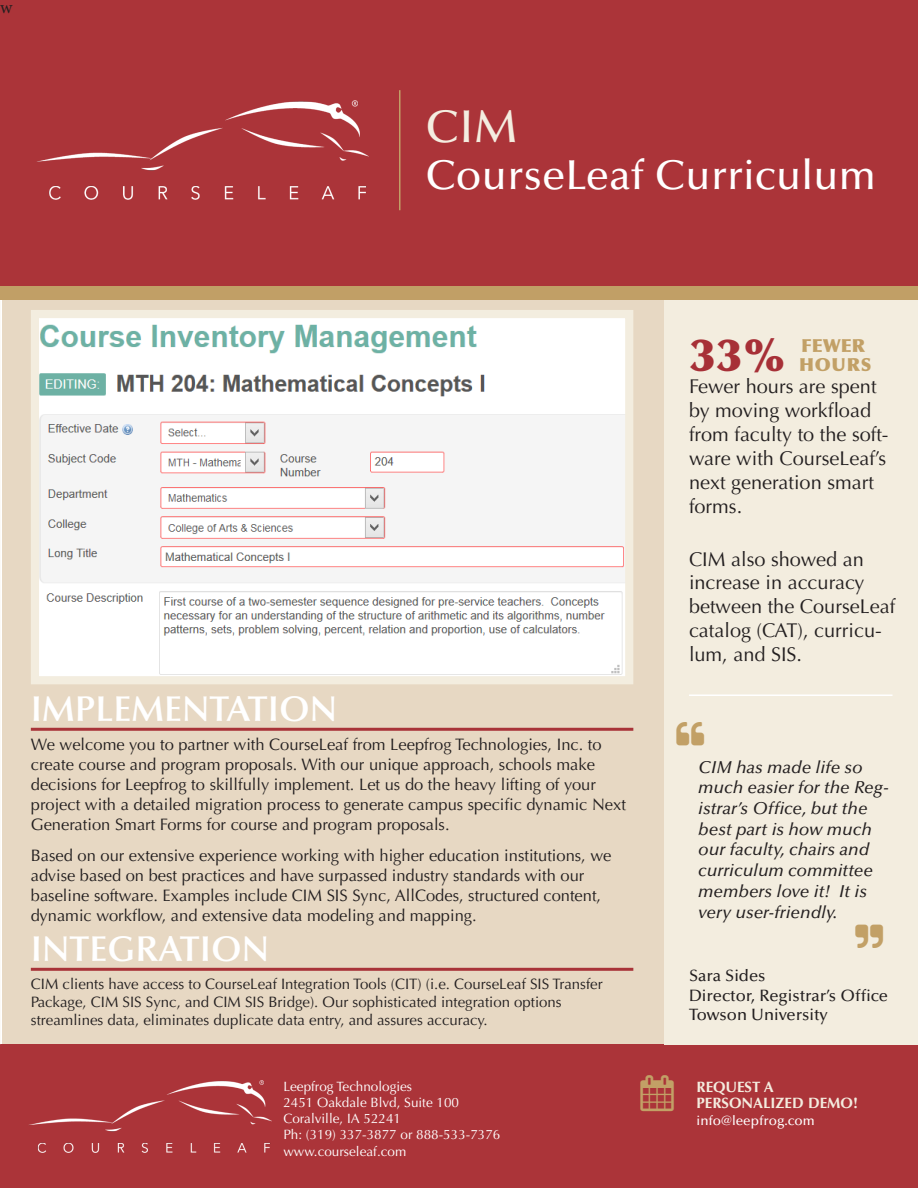
<style>
.page{position:relative;width:918px;height:1188px;background:#fff}
.page>*{position:absolute;margin:0;border:0;box-sizing:border-box;transform-origin:0 0}
.t1{font:500 46.2px "Optima LT Std";color:#f4ede0}
.t2{font:900 45px "Optima LT Std";color:#a73037}
.t3{font:500 42px "Optima LT Std";color:#fff}
.t4{font:600 36px "Optima LT Std";color:#fff}
.t5{font:19.95px/24px "Optima LT Std";color:#231f20}
.t6{font:900 18px "Optima LT Std";letter-spacing:.02em;color:#c2a066}
.t7{font:18px "Minion Pro";color:#231f20}
.t8{font:italic 500 17.25px/20.7px "Optima LT Std";color:#231f20}
.t9{font:16.5px/19.8px "Optima";color:#231f20}
.t10{font:500 16.5px "Optima LT Std";color:#231f20}
.t11{font:15px/18px "Optima";color:#231f20}
.t12{font:700 15px "Optima LT Std";color:#f4ecdf}
.t13{font:13.5px/16.2px "Optima LT Std";color:#fff}
.t14{font:500 13.5px "Optima LT Std";color:#fff}
</style>
<div class="page">
<div style="left:2px;top:300px;width:664px;height:745px;background:#e7d8c3"></div>
<hr style="left:31px;top:968px;width:602px;height:3px;background:#a83338">
<img style="left:40px;top:319px;width:584px;height:356px">
<div style="left:31px;top:310px;width:602px;height:374px;border:8px solid #f3eddf"></div>
<div style="left:0;top:1045px;width:918px;height:143px;background:#ab3439"></div>
<img style="left:29px;top:1081px;width:243px;height:72px">
<div style="left:0;top:0;width:918px;height:287px;background:#ab3439"></div>
<div style="left:0;top:287px;width:918px;height:13px;background:#c19f66"></div>
<img style="left:37px;top:101px;width:332px;height:99px">
<hr style="left:399px;top:90px;width:1px;height:120px;background:#c19f66">
<div style="left:664px;top:300px;width:254px;height:745px;background:#f3eddf"></div>
<hr style="left:689px;top:694px;width:204px;height:2px;background:#fff">
<hr style="left:31px;top:728px;width:602px;height:3px;background:#a83338">
<p class="t7" style="left:0;top:-4px;width:14px">w</p>
<p class="t1" style="left:425px;top:101px;width:94px">CIM</p>
<p class="t3" style="left:425px;top:152px;width:452px">CourseLeaf Curriculum</p>
<p class="t4" style="left:31px;top:687px;width:308px">IMPLEMENTATION</p>
<p class="t9" style="left:31px;top:735px;width:597px">We welcome you to partner with CourseLeaf from Leepfrog Technologies, Inc. to create course and program proposals. With our unique approach, schools make decisions for Leepfrog to skillfully implement. Let us do the heavy lifting of your project with a detailed migration process to generate campus specific dynamic Next Generation Smart Forms for course and program proposals.</p>
<p class="t9" style="left:31px;top:846px;width:582px">Based on our extensive experience working with higher education institutions, we advise based on best practices and have surpassed industry standards with our baseline software. Examples include CIM SIS Sync, AllCodes, structured content, dynamic workflow, and extensive data modeling and mapping.</p>
<p class="t4" style="left:31px;top:928px;width:240px">INTEGRATION</p>
<p class="t11" style="left:31px;top:975px;width:573px">CIM clients have access to CourseLeaf Integration Tools (CIT) (i.e. CourseLeaf SIS Transfer<br>Package, CIM SIS Sync, and CIM SIS Bridge). Our sophisticated integration options streamlines data, eliminates duplicate data entry, and assures accuracy.</p>
<p class="t13" style="left:283px;top:1078px;width:130px">Leepfrog Technologies</p>
<p class="t13" style="left:283px;top:1095px;width:177px">2451 Oakdale Blvd, Suite 100</p>
<p class="t13" style="left:283px;top:1111px;width:218px">Coralville, IA 52241<br>Ph: (319) 337-3877 or 888-533-7376 www.courseleaf.com</p>
<p class="t2" style="left:689px;top:328px;width:98px">33%</p>
<p class="t5" style="left:689px;top:375px;width:201px">Fewer hours are spent by moving workfload from faculty to the soft&shy;ware with CourseLeaf’s next generation smart forms.</p>
<p class="t5" style="left:689px;top:547px;width:208px">CIM also showed an increase in accuracy between the CourseLeaf catalog (CAT), curricu&shy;lum, and SIS.</p>
<p class="t6" style="left:801px;top:334px;width:66px">FEWER</p>
<p class="t6" style="left:799px;top:354px;width:74px">HOURS</p>
<p class="t8" style="left:698px;top:757px;width:192px">CIM has made life so much easier for the Reg&shy;istrar’s Office, but the best part is how much our faculty, chairs and curriculum committee members love it! It is very user-friendly.</p>
<p class="t10" style="left:689px;top:966px;width:78px">Sara Sides</p>
<p class="t10" style="left:689px;top:986px;width:201px">Director, Registrar’s Office</p>
<p class="t10" style="left:689px;top:1006px;width:140px">Towson University</p>
<p class="t12" style="left:697px;top:1078px;width:79px">REQUEST A</p>
<p class="t12" style="left:697px;top:1095px;width:163px">PERSONALIZED DEMO!</p>
<p class="t14" style="left:697px;top:1113px;width:120px">info@leepfrog.com</p>
</div>
